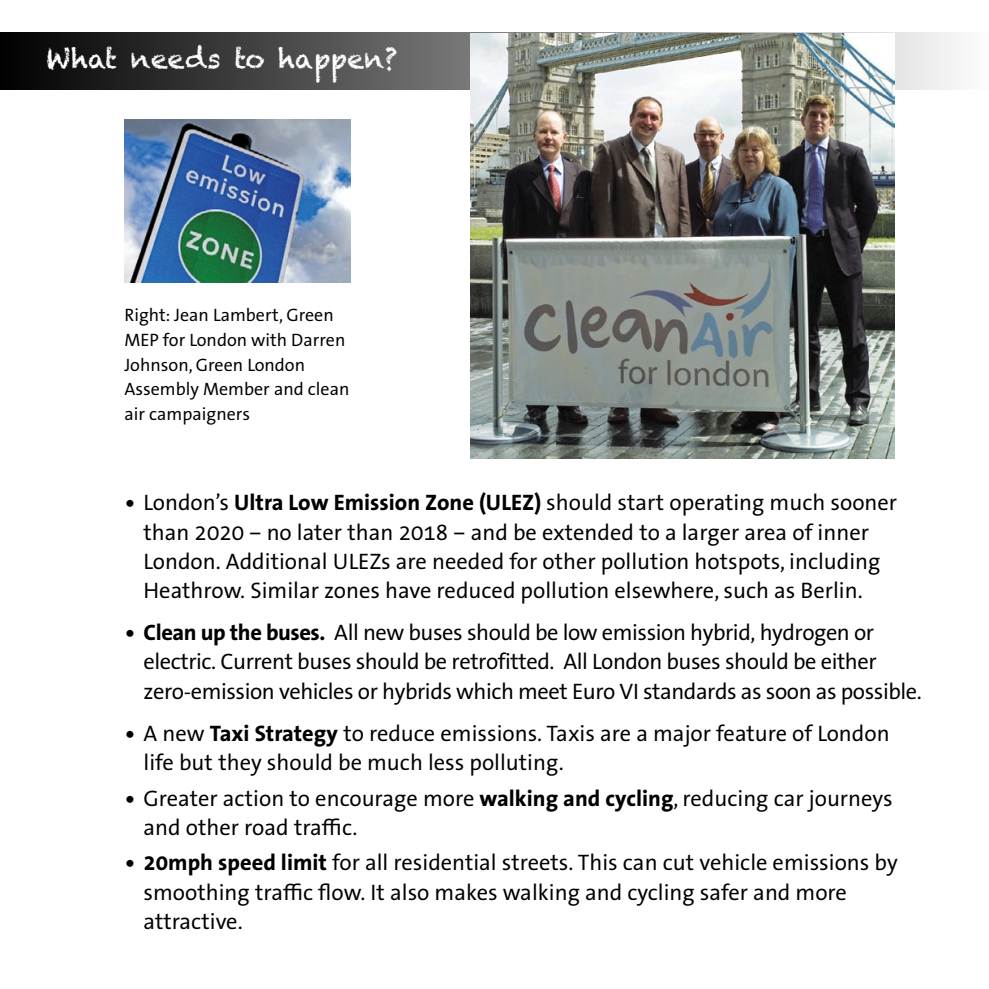
<style>
.page{position:relative;width:989px;height:989px;background:#fff}
.page>*{position:absolute;margin:0;border:0;box-sizing:border-box;transform-origin:0 0}
.heading{font:27px "Chalkduster";color:#fff}
.Text_body{font:22.5px/29.2px "The Sans Office";color:#000}
.Text_body-2{font:22.5px/29.2px "The Sans Office";letter-spacing:-.02em;color:#000}
.t1{font:18px/24.8px "The Sans Office";color:#000}
.s1{font-weight:700}
</style>
<div class="page">
<svg style="left:0;top:32px;width:958px;height:58px;background:#535353"></svg>
<img style="left:124px;top:119px;width:227px;height:164px">
<img style="left:470px;top:34px;width:425px;height:424px">
<p class="heading" style="left:46px;top:43px;width:353px">What needs to happen?</p>
<p class="t1" style="left:124px;top:302px;width:226px">Right: Jean Lambert, Green<br>MEP for London with Darren<br>Johnson, Green London<br>Assembly Member and clean air campaigners</p>
<p class="Text_body" style="left:144px;top:487px;width:755px;text-indent:-19px"><span class="s1">•</span> London’s <span class="s1">Ultra Low Emission Zone (ULEZ)</span> should start operating much sooner than 2020 – no later than 2018 – and be extended to a larger area of inner London. Additional ULEZs are needed for other pollution hotspots, including Heathrow. Similar zones have reduced pollution elsewhere, such as Berlin.</p>
<p class="Text_body-2" style="left:144px;top:617px;width:780px;text-indent:-19px"><span class="s1">• Clean up the buses.</span> All new buses should be low emission hybrid, hydrogen or electric. Current buses should be retrofitted. All London buses should be either zero-emission vehicles or hybrids which meet Euro VI standards as soon as possible.</p>
<p class="Text_body" style="left:144px;top:718px;width:747px;text-indent:-19px"><span class="s1">•</span> A new <span class="s1">Taxi Strategy</span> to reduce emissions. Taxis are a major feature of London life but they should be much less polluting.</p>
<p class="Text_body" style="left:144px;top:782px;width:750px;text-indent:-19px"><span class="s1">•</span> Greater action to encourage more <span class="s1">walking and cycling</span>, reducing car journeys and other road traffic.</p>
<p class="Text_body" style="left:144px;top:847px;width:755px;text-indent:-19px"><span class="s1">• 20mph speed limit</span> for all residential streets. This can cut vehicle emissions by smoothing traffic flow. It also makes walking and cycling safer and more attractive.</p>
</div>
